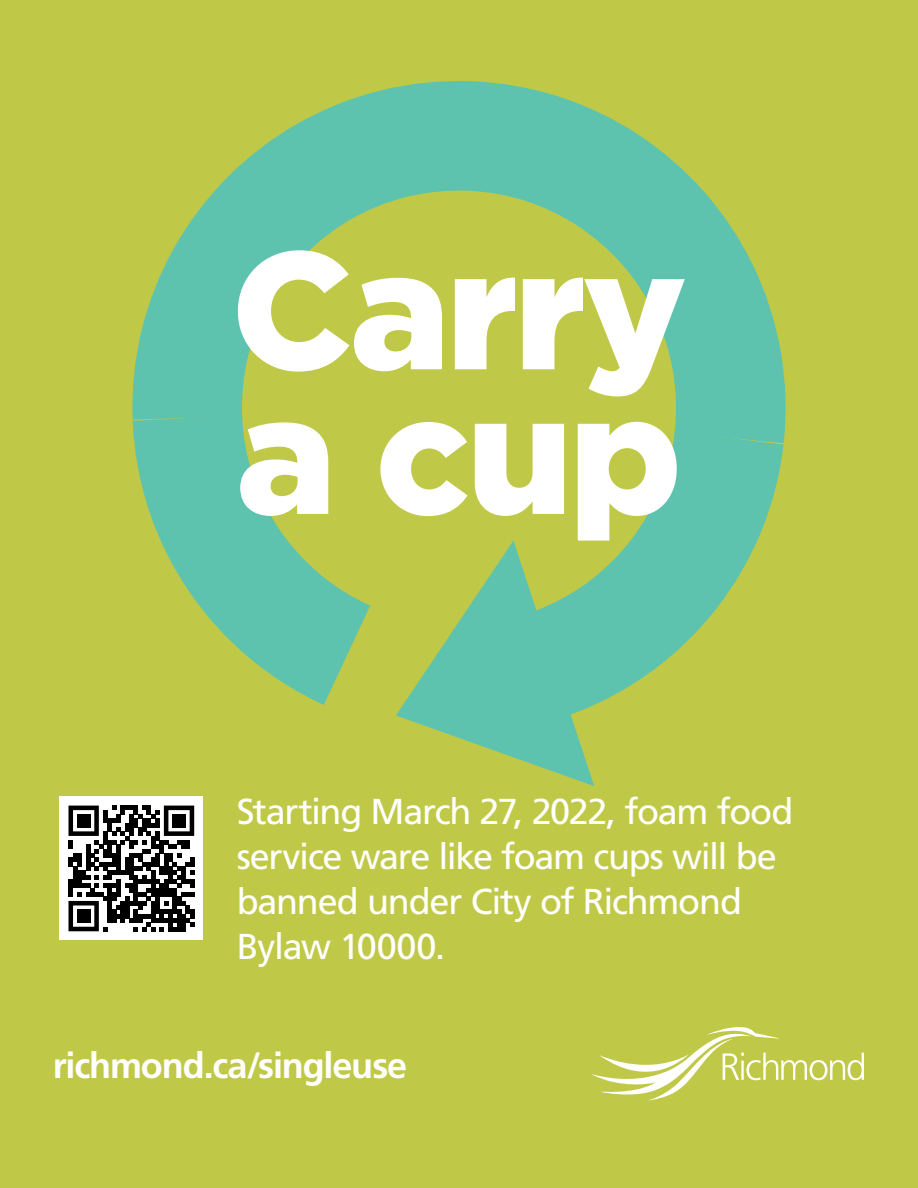
<style>
.page{position:relative;width:918px;height:1188px;background:#c0c947}
.page>*{position:absolute;margin:0;border:0;box-sizing:border-box;transform-origin:0 0}
.t1{font:900 166.65px/144.6px "Gotham";letter-spacing:-.02em;color:#fff}
.t2{font:36px/45px "Frutiger LT Std";letter-spacing:-.035em;color:#fff}
.t3{font:700 36px "Frutiger LT Std";letter-spacing:-.03em;color:#fff}
</style>
<div class="page">
<svg style="left:149px;top:81px;width:624px;height:236px"></svg>
<svg style="left:59px;top:304px;width:433px;height:496px"></svg>
<svg style="left:388px;top:317px;width:398px;height:483px"></svg>
<svg style="left:396px;top:541px;width:198px;height:245px;fill:#5dc3af"></svg>
<div style="left:60px;top:797px;width:143px;height:143px;background:#fff"></div>
<svg style="left:69px;top:806px;width:125px;height:125px"></svg>
<div style="left:77px;top:814px;width:13px;height:13px;background:#000"></div>
<div style="left:173px;top:814px;width:13px;height:13px;background:#000"></div>
<div style="left:77px;top:910px;width:13px;height:13px;background:#000"></div>
<svg style="left:592px;top:1027px;width:272px;height:74px"></svg>
<p class="t1" style="left:231px;top:236px;width:457px">Carry a cup</p>
<p class="t2" style="left:237px;top:789px;width:558px">Starting March 27, 2022, foam food service ware like foam cups will be banned under City of Richmond<br>Bylaw 10000.</p>
<p class="t3" style="left:53px;top:1045px;width:356px">richmond.ca/singleuse</p>
</div>
